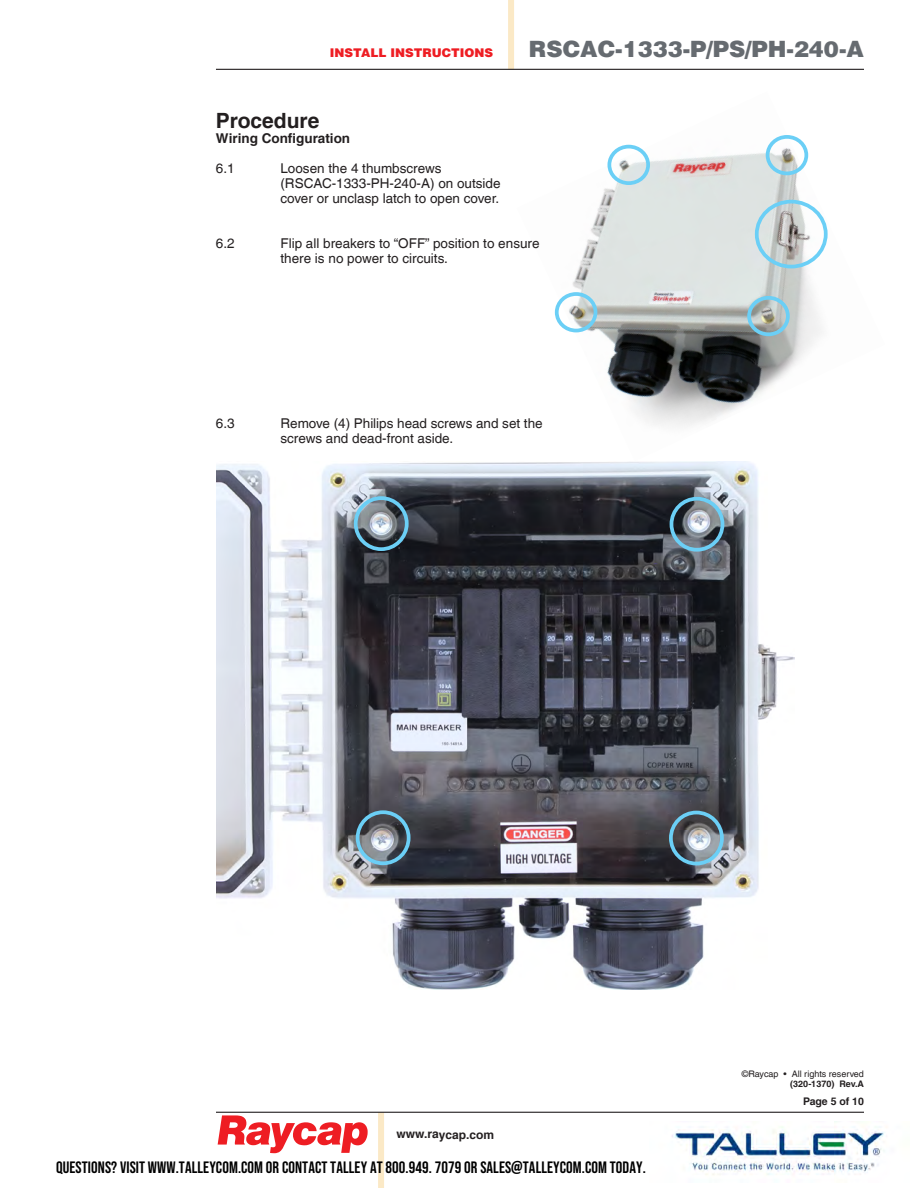
<style>
.page{position:relative;width:918px;height:1188px;background:#fff}
.page>*{position:absolute;margin:0;border:0;box-sizing:border-box;transform-origin:0 0}
.t1{font:900 22.5px "Helvetica Com";color:#666b70}
.t2{font:700 21px "Helvetica LT Com";color:#231f20}
.t3{font:16.5px "Bebas Neue";letter-spacing:.005em;color:#000}
.t4{font:13.5px/15px "Helvetica LT Com";color:#231f20}
.t5{font:700 13.5px "Helvetica LT Com";color:#231f20}
.t6{font:900 12px "Helvetica Com";color:#ee1d23}
.t7{font:700 12px "Helvetica LT Com";color:#231f20}
.t8{font:700 10.5px "Helvetica LT Com";color:#231f20}
.t9{font:9px "Helvetica LT Com";color:#231f20}
.t10{font:700 9px "Helvetica LT Com";color:#231f20}
</style>
<div class="page">
<div style="left:378px;top:1112px;width:6px;height:76px;background:#fbe9c6"></div>
<svg style="left:218px;top:1115px;width:150px;height:38px"></svg>
<hr style="left:216px;top:1112px;width:648px;height:1px;background:#231f20">
<div style="left:508px;top:0;width:6px;height:69px;background:#fbe9c6"></div>
<hr style="left:216px;top:69px;width:648px;height:1px;background:#231f20">
<img style="left:216px;top:461px;width:578px;height:528px">
<img style="left:554px;top:135px;width:272px;height:291px">
<div style="left:354px;top:496px;width:55px;height:55px;border:4px solid #6bcff6;border-radius:50%"></div>
<div style="left:356px;top:810px;width:55px;height:55px;border:4px solid #6bcff6;border-radius:50%"></div>
<div style="left:670px;top:497px;width:54px;height:55px;border:4px solid #6bcff6;border-radius:50%"></div>
<div style="left:669px;top:811px;width:55px;height:54px;border:4px solid #6bcff6;border-radius:50%"></div>
<div style="left:607px;top:145px;width:43px;height:40px;border:4px solid #6bcff6;border-radius:50%"></div>
<div style="left:766px;top:135px;width:42px;height:40px;border:4px solid #6bcff6;border-radius:50%"></div>
<div style="left:755px;top:200px;width:73px;height:68px;border:4px solid #6bcff6;border-radius:50%"></div>
<div style="left:747px;top:296px;width:43px;height:40px;border:4px solid #6bcff6;border-radius:50%"></div>
<div style="left:555px;top:292px;width:42px;height:40px;border:4px solid #6bcff6;border-radius:50%"></div>
<img style="left:671px;top:1121px;width:214px;height:54px">
<p class="t6" style="left:330px;top:44px;width:165px">INSTALL INSTRUCTIONS</p>
<h1 class="t1" style="left:529px;top:34px;width:337px">RSCAC-1333-P/PS/PH-240-A</h1>
<p class="t2" style="left:216px;top:108px;width:105px">Procedure</p>
<p class="t5" style="left:216px;top:130px;width:136px">Wiring Configuration</p>
<p class="t4" style="left:216px;top:161px;width:20px">6.1</p>
<p class="t4" style="left:280px;top:161px;width:222px">Loosen the 4 thumbscrews (RSCAC-1333-PH-240-A) on outside cover or unclasp latch to open cover.</p>
<p class="t4" style="left:216px;top:236px;width:20px">6.2</p>
<p class="t4" style="left:280px;top:236px;width:261px">Flip all breakers to “OFF” position to ensure there is no power to circuits.</p>
<p class="t4" style="left:216px;top:416px;width:20px">6.3</p>
<p class="t4" style="left:280px;top:416px;width:264px">Remove (4) Philips head screws and set the screws and dead-front aside.</p>
<p class="t7" style="left:397px;top:1127px;width:99px">www.raycap.com</p>
<p class="t3" style="left:56px;top:1158px;width:591px">QUESTIONS? VISIT WWW.TALLEYCOM.COM OR CONTACT TALLEY AT 800.949. 7079 OR SALES@TALLEYCOM.COM TODAY.</p>
<p class="t9" style="left:742px;top:1068px;width:124px">©Raycap • All rights reserved</p>
<p class="t10" style="left:790px;top:1078px;width:75px">(320-1370) Rev.A</p>
<p class="t8" style="left:803px;top:1095px;width:62px">Page 5 of 10</p>
</div>
